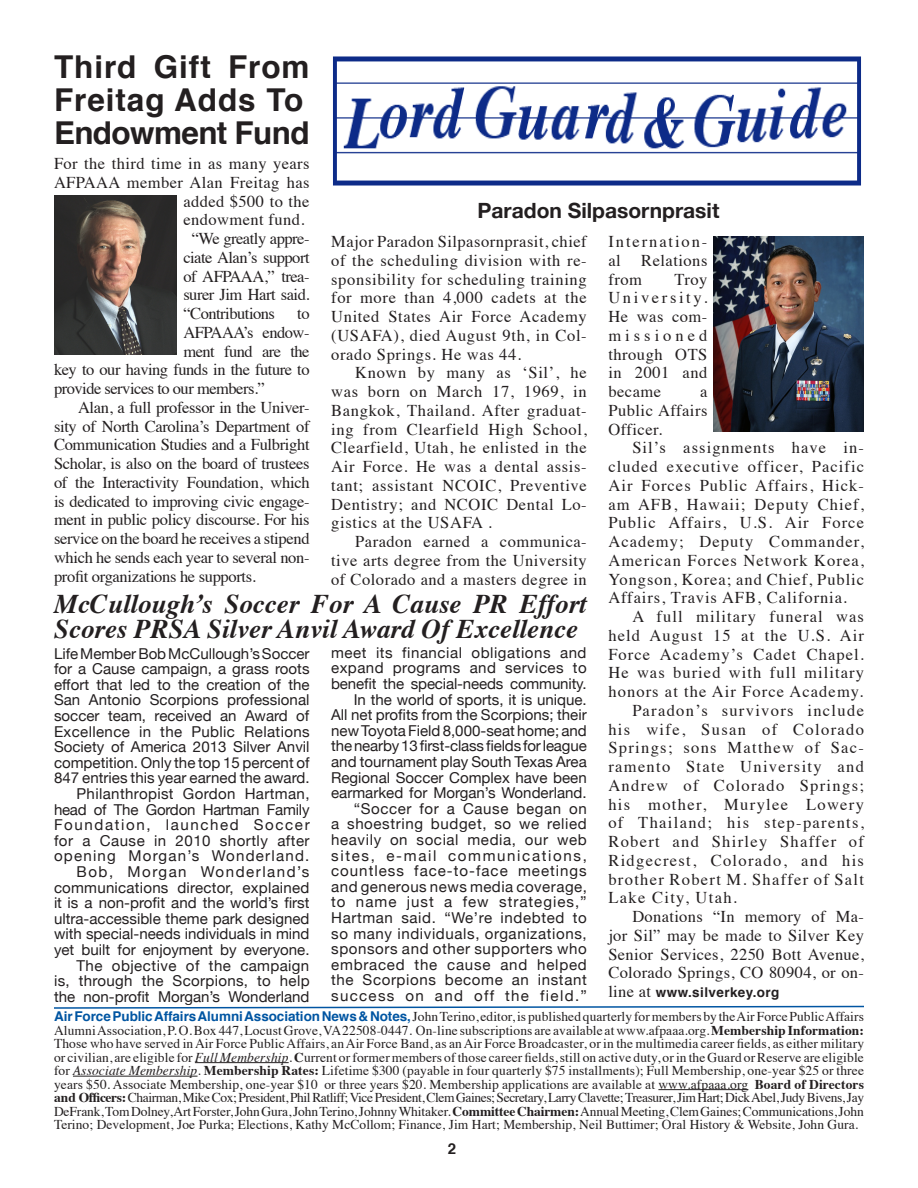
<style>
.page{position:relative;width:918px;height:1188px;background:#fff}
.page>*{position:absolute;margin:0;border:0;box-sizing:border-box;transform-origin:0 0}
.t1{font:700 31.5px/33px "Helvetica";letter-spacing:.03em;color:#231f20}
.t2{font:700 31.5px "Helvetica";letter-spacing:-.02em;color:#231f20}
.t3{font:italic 700 27px/25.5px "Times";color:#231f20}
.t4{font:700 21px "Helvetica Neue";color:#231f20}
.t5{font:16.5px/18.8px "Times";letter-spacing:.03em;color:#231f20;text-align:justify}
.t6{font:16.5px "Times";letter-spacing:-.03em;color:#231f20}
.t7{font:15px/15.6px "Helvetica Neue";color:#231f20;text-align:justify}
.t8{font:700 15px "Helvetica";color:#231f20}
.t9{font:13.5px/13.5px "Times";letter-spacing:.005em;color:#231f20;text-align:justify}
.t10{font:700 13.5px "Helvetica";letter-spacing:.03em;color:#231f20}
.s1{font-family:"Times";font-weight:400;font-size:16.5px}
.s2{font-family:"Helvetica";font-weight:700;color:#0155a2}
.s3{font-weight:700}
.s4{font-style:italic}
</style>
<div class="page">
<img style="left:714px;top:236px;width:150px;height:196px">
<img style="left:54px;top:196px;width:123px;height:159px">
<svg style="left:54px;top:1005px;width:810px;height:4px"></svg>
<hr style="left:195px;top:1062px;width:94px;height:1px;background:#231f20">
<hr style="left:73px;top:1076px;width:125px;height:1px;background:#231f20">
<hr style="left:658px;top:1089px;width:90px;height:1px;background:#231f20">
<img style="left:333px;top:56px;width:528px;height:130px">
<p class="t1" style="left:54px;top:50px;width:257px">Third Gift From<br>Freitag Adds To</p>
<p class="t2" style="left:54px;top:107px;width:257px">Endowment Fund</p>
<p class="t5" style="left:54px;top:153px;width:257px">For the third time in as many years</p>
<p class="t5" style="left:54px;top:172px;width:257px">AFPAAA member Alan Freitag has</p>
<p class="t5" style="left:183px;top:190px;width:128px">added $500 to the</p>
<p class="t5" style="left:183px;top:209px;width:123px">endowment fund.</p>
<p class="t5" style="left:183px;top:228px;width:128px;text-indent:8px">“We greatly appre&shy;ciate Alan’s support of AFPAAA,” trea&shy;surer Jim Hart said. “Contributions</p>
<p class="t4" style="left:478px;top:197px;width:243px">Paradon Silpasornprasit</p>
<p class="t5" style="left:331px;top:231px;width:257px">Major Paradon Silpasornprasit, chief of the scheduling division with re&shy;sponsibility for scheduling training for more than 4,000 cadets at the United States Air Force Academy (USAFA), died August 9th, in Col&shy;orado Springs. He was 44.</p>
<p class="t5" style="left:331px;top:362px;width:257px;text-indent:24px">Known by many as ‘Sil’, he was born on March 17, 1969, in Bangkok, Thailand. After graduat&shy;ing from Clearfield High School, Clearfield, Utah, he enlisted in the Air Force. He was a dental assis&shy;tant; assistant NCOIC, Preventive Dentistry; and NCOIC Dental Lo&shy;gistics at the USAFA .</p>
<p class="t5" style="left:331px;top:531px;width:257px;text-indent:24px">Paradon earned a communica&shy;tive arts degree from the University of Colorado and a masters degree in</p>
<p class="t5" style="left:608px;top:231px;width:101px">Internation&shy;al Relations from</p>
<p class="t5" style="left:608px;top:268px;width:101px;text-indent:66px">Troy University.<br>He was com&shy;missioned through OTS in 2001 and became</p>
<p class="t5" style="left:297px;top:303px;width:14px">to</p>
<p class="t6" style="left:183px;top:317px;width:128px">AFPAAA’s endow-</p>
<p class="t6" style="left:183px;top:336px;width:128px">ment fund are the</p>
<p class="t6" style="left:54px;top:354px;width:257px">key to our having funds in the future to</p>
<p class="t6" style="left:54px;top:373px;width:212px">provide services to our members.”</p>
<p class="t5" style="left:54px;top:397px;width:257px;text-indent:24px">Alan, a full professor in the Univer&shy;sity of North Carolina’s Department of Communication Studies and a Fulbright Scholar, is also on the board of trustees of the Interactivity Foundation, which is dedicated to improving civic engage&shy;ment in public policy discourse. For his service on the board he receives a stipend which he sends each year to several non&shy;profit organizations he supports.</p>
<p class="t5" style="left:608px;top:381px;width:101px;text-indent:92px">a Public Affairs Officer.</p>
<p class="t5" style="left:608px;top:437px;width:257px;text-indent:24px">Sil’s assignments have in&shy;cluded executive officer, Pacific Air Forces Public Affairs, Hick&shy;am AFB, Hawaii; Deputy Chief, Public Affairs, U.S. Air Force Academy; Deputy Commander, American Forces Network Korea, Yongson, Korea; and Chief, Public Affairs, Travis AFB, California.</p>
<p class="t5" style="left:608px;top:606px;width:257px;text-indent:24px">A full military funeral was held August 15 at the U.S. Air Force Academy’s Cadet Chapel.<br>He was buried with full military honors at the Air Force Academy.</p>
<p class="t5" style="left:608px;top:700px;width:257px;text-indent:24px">Paradon’s survivors include his wife, Susan of Colorado Springs; sons Matthew of Sac&shy;ramento State University and Andrew of Colorado Springs; his mother, Murylee Lowery of Thailand; his step-parents, Robert and Shirley Shaffer of Ridgecrest, Colorado, and his brother Robert M. Shaffer of Salt Lake City, Utah.</p>
<p class="t5" style="left:608px;top:906px;width:257px;text-indent:24px">Donations “In memory of Ma&shy;jor Sil” may be made to Silver Key Senior Services, 2250 Bott Avenue, Colorado Springs, CO 80904, or on-</p>
<p class="t10" style="left:608px;top:981px;width:173px"><span class="s1">line at</span> www.silverkey.org</p>
<p class="t3" style="left:54px;top:589px;width:534px">McCullough’s Soccer For A Cause PR Effort<br>Scores PRSA Silver Anvil Award Of Excellence</p>
<p class="t7" style="left:331px;top:644px;width:257px">meet its financial obligations and expand programs and services to benefit the special-needs community.</p>
<p class="t7" style="left:331px;top:691px;width:257px;text-indent:23px">In the world of sports, it is unique.<br>All net profits from the Scorpions; their new Toyota Field 8,000-seat home; and the nearby 13 first-class fields for league and tournament play South Texas Area Regional Soccer Complex have been earmarked for Morgan’s Wonderland.</p>
<p class="t7" style="left:331px;top:800px;width:257px;text-indent:23px">“Soccer for a Cause began on a shoestring budget, so we relied heavily on social media, our web sites, e-mail communications, countless face-to-face meetings and generous news media coverage, to name just a few strategies,” Hartman said. “We’re indebted to so many individuals, organizations, sponsors and other supporters who embraced the cause and helped the Scorpions become an instant success on and off the field.”</p>
<p class="t7" style="left:54px;top:645px;width:257px">Life Member Bob McCullough’s Soccer for a Cause campaign, a grass roots effort that led to the creation of the San Antonio Scorpions professional soccer team, received an Award of Excellence in the Public Relations Society of America 2013 Silver Anvil competition. Only the top 15 percent of 847 entries this year earned the award.</p>
<p class="t7" style="left:54px;top:786px;width:257px;text-indent:23px">Philanthropist Gordon Hartman, head of The Gordon Hartman Family Foundation, launched Soccer for a Cause in 2010 shortly after opening Morgan’s Wonderland.</p>
<p class="t7" style="left:54px;top:864px;width:257px;text-indent:23px">Bob, Morgan Wonderland’s communications director, explained it is a non-profit and the world’s first ultra-accessible theme park designed with special-needs individuals in mind yet built for enjoyment by everyone.</p>
<p class="t7" style="left:54px;top:957px;width:257px;text-indent:23px">The objective of the campaign is, through the Scorpions, to help the non-profit Morgan’s Wonderland</p>
<p class="t9" style="left:54px;top:1009px;width:812px"><span class="s2">Air Force Public Affairs Alumni Association News &amp; Notes,</span>John Terino, editor, is published quarterly for members by the Air Force Public Affairs Alumni Association, P. O. Box 447, Locust Grove, VA 22508-0447. On-line subscriptions are available at www.afpaaa.org. <span class="s3">Membership Information:<br></span>Those who have served in Air Force Public Affairs, an Air Force Band, as an Air Force Broadcaster, or in the multimedia career fields, as either military or civilian, are eligible for <span class="s4">Full Membership</span>. <span class="s3">C</span>urrent or former members of those career fields, still on active duty, or in the Guard or Reserve are eligible for <span class="s4">Associate Membership</span>. <span class="s3">Membership Rates:</span> Lifetime $300 (payable in four quarterly $75 installments); Full Membership, one-year $25 or three years $50. Associate Membership, one-year $10 or three years $20. Membership applications are available at www.afpaaa.org <span class="s3">Board of Directors and Officers:</span> Chairman, Mike Cox; President, Phil Ratliff; Vice President, Clem Gaines; Secretary, Larry Clavette; Treasurer, Jim Hart; Dick Abel, Judy Bivens, Jay DeFrank, Tom Dolney, Art Forster, John Gura, John Terino, Johnny Whitaker. <span class="s3">Committee Chairmen:</span> Annual Meeting, Clem Gaines; Communications, John Terino; Development, Joe Purka; Elections, Kathy McCollom; Finance, Jim Hart; Membership, Neil Buttimer; Oral History &amp; Website, John Gura.</p>
<p class="t8" style="left:448px;top:1137px;width:10px">2</p>
</div>
